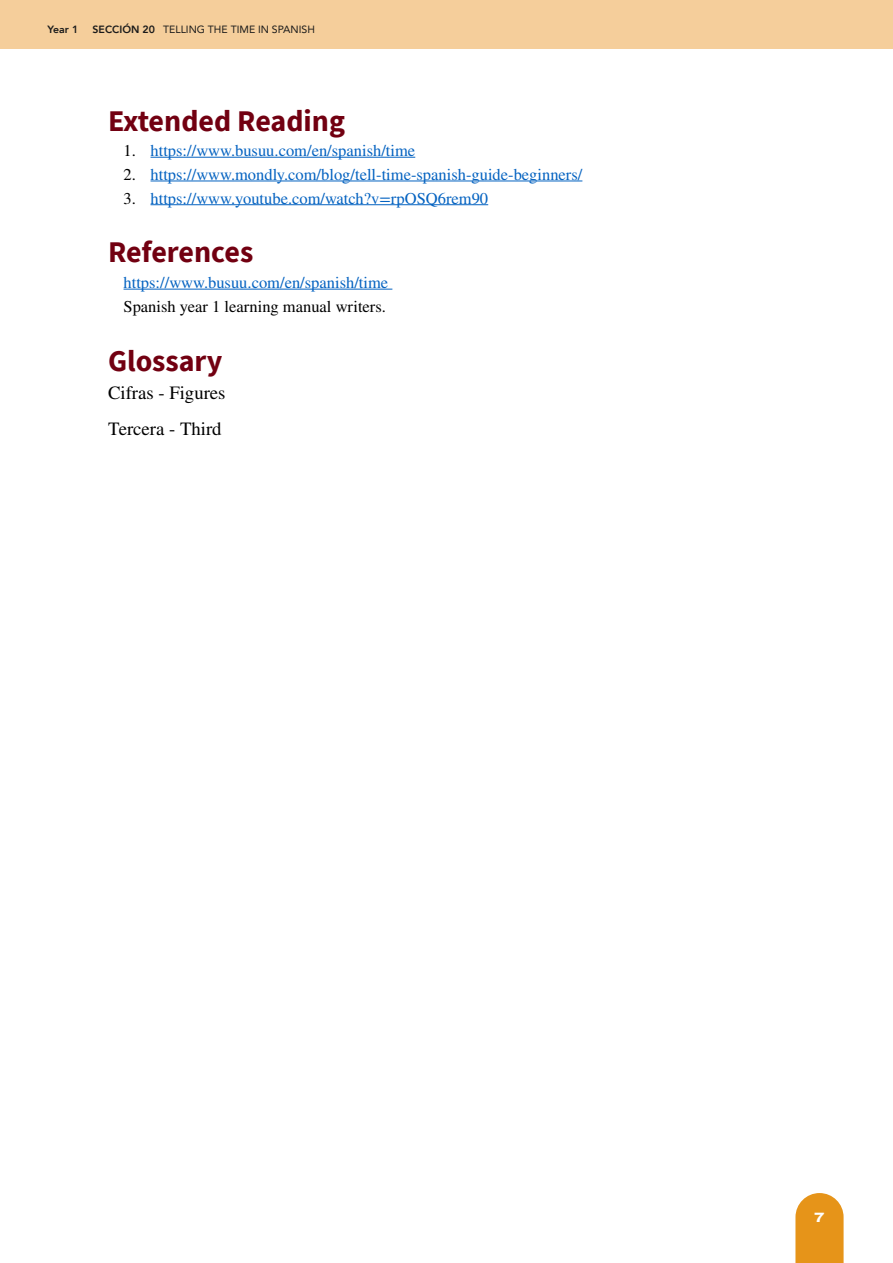
<style>
.page{position:relative;width:893px;height:1263px;background:#fff}
.page>*{position:absolute;margin:0;border:0;box-sizing:border-box;transform-origin:0 0}
.t1{font:700 30px "Source Sans Pro";color:#720011}
.t2{font:18.75px/35.2px "STIX General";color:#000}
.t3{font:16.5px "STIX General";color:#0563c1}
.t4{font:16.5px "STIX General";color:#000}
.t5{font:800 13.5px "Archivo Expanded";color:#fff}
.t6{font:10.5px "Avenir";color:#1a1a1a}
.t7{font:800 10.5px "Avenir";color:#1a1a1a}
.s1{font-weight:800}
.s2{color:#000}
</style>
<div class="page">
<div style="left:0;top:0;width:893px;height:49px;background:#f5ce9b"></div>
<svg style="left:795px;top:1193px;width:49px;height:70px;background:#e89d2e"></svg>
<hr style="left:151px;top:157px;width:264px;height:1px;background:#0563c1">
<hr style="left:151px;top:181px;width:431px;height:1px;background:#0563c1">
<hr style="left:151px;top:204px;width:337px;height:1px;background:#0563c1">
<hr style="left:124px;top:289px;width:268px;height:1px;background:#0563c1">
<p class="t7" style="left:48px;top:21px;width:32px">Year 1</p>
<p class="t6" style="left:93px;top:21px;width:224px"><span class="s1">SECCIÓN 20</span> TELLING THE TIME IN SPANISH</p>
<h1 class="t1" style="left:108px;top:100px;width:238px">Extended Reading</h1>
<p class="t3" style="left:124px;top:139px;width:293px"><span class="s2">1.</span> https://www.busuu.com/en/spanish/time</p>
<p class="t3" style="left:124px;top:163px;width:460px"><span class="s2">2.</span> https://www.mondly.com/blog/tell-time-spanish-guide-beginners/</p>
<p class="t3" style="left:124px;top:187px;width:366px"><span class="s2">3.</span> https://www.youtube.com/watch?v=rpOSQ6rem90</p>
<h1 class="t1" style="left:108px;top:232px;width:147px">References</h1>
<p class="t3" style="left:124px;top:271px;width:266px">https://www.busuu.com/en/spanish/time</p>
<p class="t4" style="left:124px;top:295px;width:264px">Spanish year 1 learning manual writers.</p>
<h1 class="t1" style="left:108px;top:340px;width:116px">Glossary</h1>
<p class="t2" style="left:108px;top:376px;width:119px">Cifras - Figures<br>Tercera - Third</p>
<p class="t5" style="left:815px;top:1207px;width:11px">7</p>
</div>
